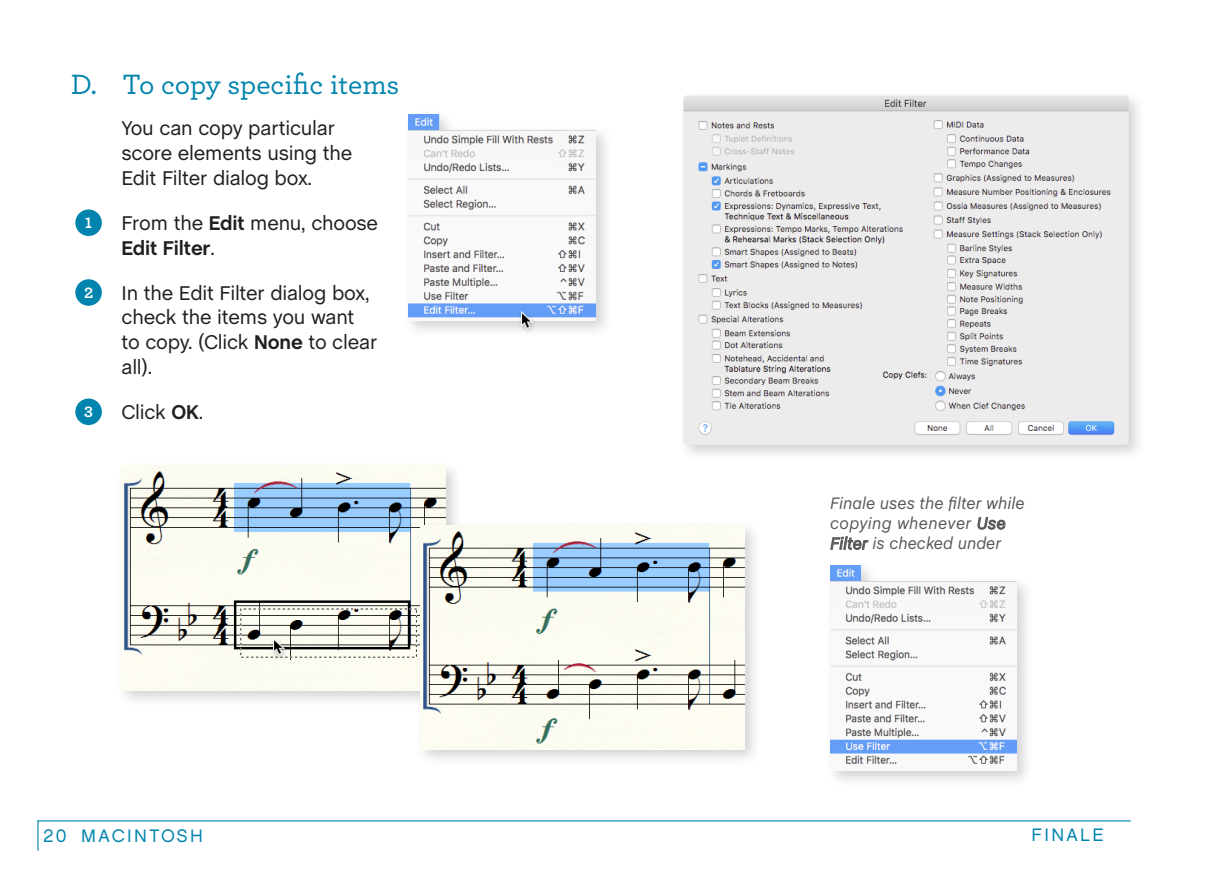
<style>
.page{position:relative;width:1215px;height:871px;background:#fff}
.page>*{position:absolute;margin:0;border:0;box-sizing:border-box;transform-origin:0 0}
.SectionSubhead{font:500 29.25px "Archer";color:#0084ad}
.InstructionText_with{font:20.25px/24.8px "Chalet";letter-spacing:-.01em;color:#231f20}
.InstructionText_No_N{font:20.25px/24.8px "Chalet";letter-spacing:-.01em;color:#231f20}
.t1{font:18px "Chalet London Nineteen Sixty";letter-spacing:.13em;color:#0084ad}
.ItalicCallout{font:italic 16.88px/20.2px "Chalet";color:#57585a}
.t2{font:700 15.75px "Archer";color:#fff}
.s1{font-weight:700}
</style>
<div class="page">
<hr style="left:37px;top:820px;width:2px;height:30px;background:#0084ad">
<hr style="left:37px;top:820px;width:1094px;height:1px;background:#0084ad">
<svg style="left:73px;top:207px;width:31px;height:31px"></svg>
<div style="left:71px;top:205px;width:35px;height:35px;border:4px solid #fff;border-radius:50%"></div>
<div style="left:73px;top:277px;width:31px;height:31px;background:#0084ad;border-radius:50%"></div>
<div style="left:71px;top:275px;width:35px;height:35px;border:4px solid #fff;border-radius:50%"></div>
<svg style="left:73px;top:396px;width:31px;height:31px"></svg>
<div style="left:71px;top:394px;width:35px;height:35px;border:4px solid #fff;border-radius:50%"></div>
<div style="left:115px;top:461px;width:348px;height:247px;background:#231f20;opacity:.2"></div>
<img style="left:122px;top:466px;width:323px;height:224px">
<div style="left:414px;top:520px;width:348px;height:247px;background:#231f20;opacity:.2"></div>
<img style="left:420px;top:525px;width:324px;height:224px">
<svg style="left:978px;top:517px;width:28px;height:13px"></svg>
<svg style="left:830px;top:536px;width:39px;height:14px"></svg>
<div style="left:270px;top:635px;width:20px;height:27px;background:#231f20;opacity:.3"></div>
<img style="left:273px;top:638px;width:11px;height:17px">
<div style="left:403px;top:109px;width:210px;height:229px;background:#231f20;opacity:.2"></div>
<img style="left:408px;top:115px;width:187px;height:206px">
<div style="left:825px;top:560px;width:209px;height:228px;background:#231f20;opacity:.2"></div>
<img style="left:830px;top:566px;width:187px;height:205px">
<div style="left:518px;top:309px;width:20px;height:27px;background:#231f20;opacity:.3"></div>
<img style="left:522px;top:311px;width:10px;height:17px">
<div style="left:678px;top:90px;width:468px;height:372px;background:#231f20;opacity:.2"></div>
<img style="left:683px;top:95px;width:445px;height:349px">
<p class="SectionSubhead" style="left:71px;top:64px;width:330px">D. To copy specific items</p>
<p class="InstructionText_No_N" style="left:122px;top:116px;width:232px">You can copy particular score elements using the<br>Edit Filter dialog box.</p>
<p class="t2" style="left:85px;top:210px;width:8px">1</p>
<p class="InstructionText_with" style="left:122px;top:211px;width:258px">From the <span class="s1">Edit</span> menu, choose<br><span class="s1">Edit Filter</span>.</p>
<p class="t2" style="left:84px;top:280px;width:11px">2</p>
<p class="InstructionText_with" style="left:122px;top:280px;width:257px">In the Edit Filter dialog box, check the items you want to copy. (Click <span class="s1">None</span> to clear all).</p>
<p class="t2" style="left:84px;top:399px;width:10px">3</p>
<p class="InstructionText_with" style="left:122px;top:400px;width:83px">Click <span class="s1">OK</span>.</p>
<p class="ItalicCallout" style="left:830px;top:493px;width:196px">Finale uses the filter while copying whenever Use<br>Filter is checked under</p>
<p class="t1" style="left:43px;top:825px;width:161px">20 MACINTOSH</p>
<p class="t1" style="left:1032px;top:823px;width:73px">FINALE</p>
</div>
